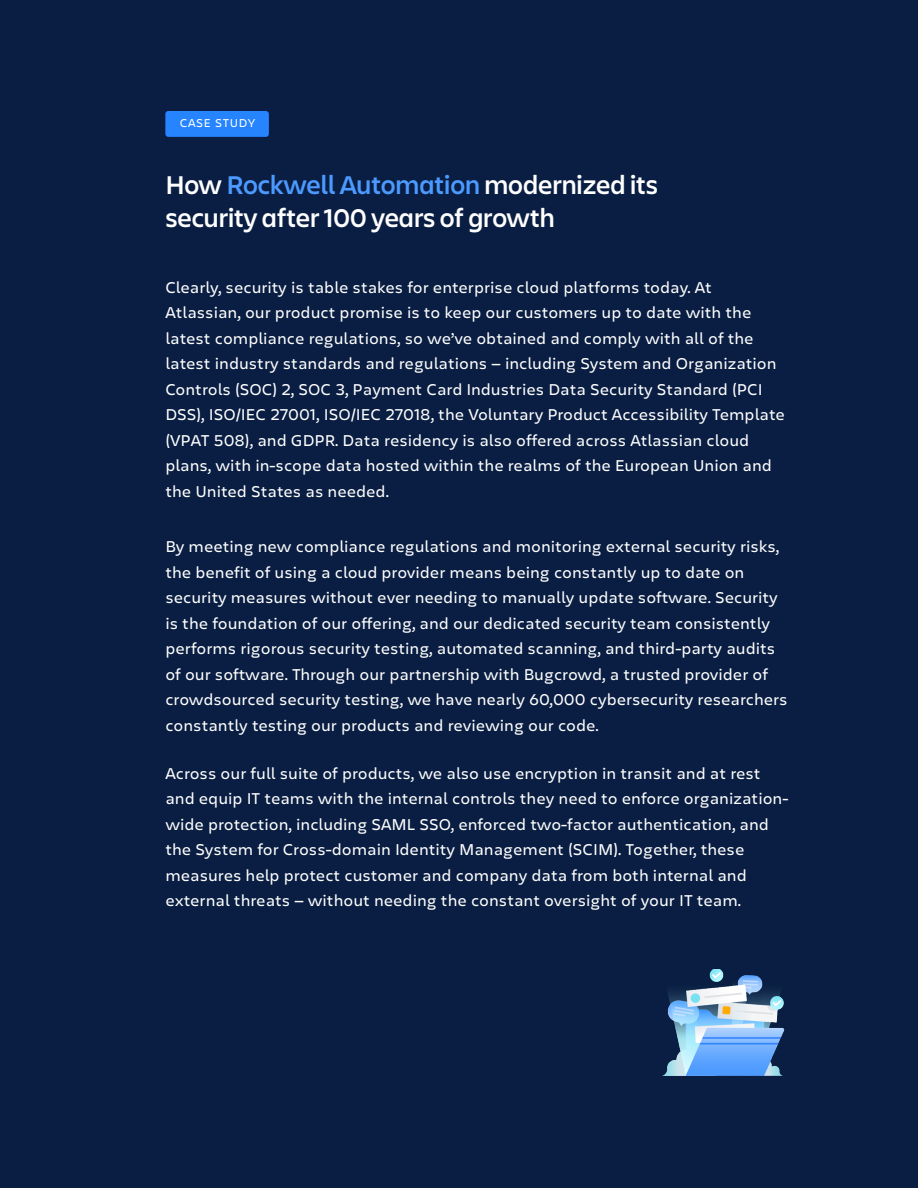
<style>
.page{position:relative;width:918px;height:1188px;background:#091e42}
.page>*{position:absolute;margin:0;border:0;box-sizing:border-box;transform-origin:0 0}
.t1{font:600 27px/33px "Charlie Display";color:#fff}
.t2{font:16.5px/25.5px "Charlie Text";color:#fff}
.t3{font:12px "Charlie Text";letter-spacing:.05em;color:#fff}
.s1{color:#4c9aff}
</style>
<div class="page">
<img style="left:662px;top:969px;width:123px;height:107px">
<div style="left:165px;top:111px;width:104px;height:26px;background:#2684ff;border-radius:3px"></div>
<p class="t3" style="left:180px;top:114px;width:77px">CASE STUDY</p>
<h1 class="t1" style="left:165px;top:167px;width:494px">How <span class="s1">Rockwell Automation</span> modernized its security after 100 years of growth</h1>
<p class="t2" style="left:165px;top:274px;width:621px">Clearly, security is table stakes for enterprise cloud platforms today. At Atlassian, our product promise is to keep our customers up to date with the latest compliance regulations, so we’ve obtained and comply with all of the latest industry standards and regulations — including System and Organization Controls (SOC) 2, SOC 3, Payment Card Industries Data Security Standard (PCI DSS), ISO/IEC 27001, ISO/IEC 27018, the Voluntary Product Accessibility Template (VPAT 508), and GDPR. Data residency is also offered across Atlassian cloud plans, with in-scope data hosted within the realms of the European Union and the United States as needed.</p>
<p class="t2" style="left:165px;top:533px;width:624px">By meeting new compliance regulations and monitoring external security risks, the benefit of using a cloud provider means being constantly up to date on security measures without ever needing to manually update software. Security is the foundation of our offering, and our dedicated security team consistently performs rigorous security testing, automated scanning, and third-party audits of our software. Through our partnership with Bugcrowd, a trusted provider of crowdsourced security testing, we have nearly 60,000 cybersecurity researchers constantly testing our products and reviewing our code.</p>
<p class="t2" style="left:165px;top:760px;width:625px">Across our full suite of products, we also use encryption in transit and at rest and equip IT teams with the internal controls they need to enforce organization&shy;wide protection, including SAML SSO, enforced two-factor authentication, and the System for Cross-domain Identity Management (SCIM). Together, these measures help protect customer and company data from both internal and external threats — without needing the constant oversight of your IT team.</p>
</div>
